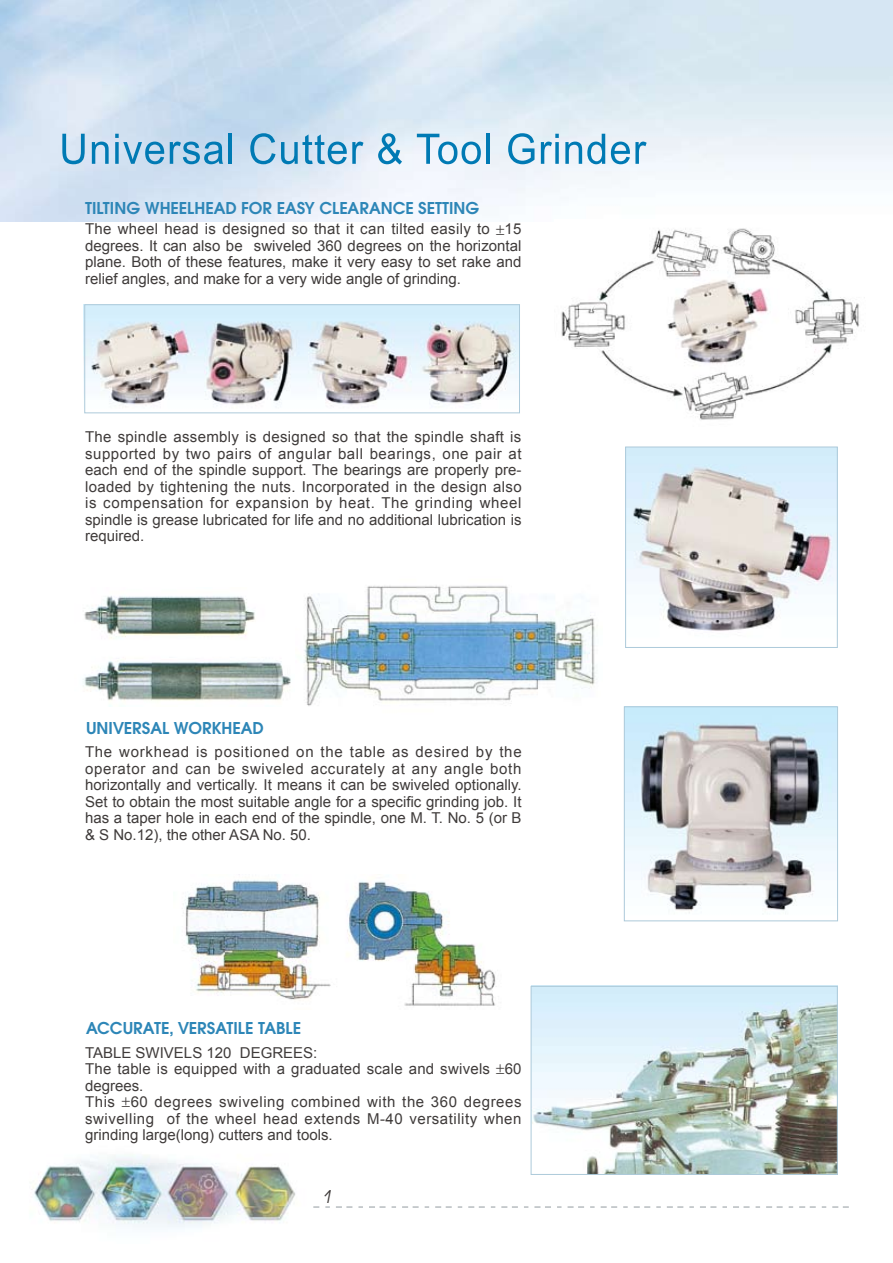
<style>
.page{position:relative;width:893px;height:1263px;background:#fff}
.page>*{position:absolute;margin:0;border:0;box-sizing:border-box;transform-origin:0 0}
.t1{font:600 18px "Avant Gar Got Itc TEE";color:#2d86b7}
.t2{font:italic 18px "Avant Garde IT Cby BT";color:#3f3b3a}
.t3{font:15px/16.5px "Arial";color:#3f3b3a;text-align:justify}
</style>
<div class="page">
<img style="left:0;top:0;width:893px;height:221px">
<svg style="left:313px;top:1207px;width:536px;height:1px"></svg>
<img style="left:33px;top:1155px;width:263px;height:73px">
<svg style="left:62px;top:134px;width:23px;height:30px"></svg>
<svg style="left:92px;top:142px;width:17px;height:22px"></svg>
<svg style="left:115px;top:134px;width:49px;height:30px"></svg>
<svg style="left:170px;top:142px;width:53px;height:22px"></svg>
<hr style="left:229px;top:134px;width:3px;height:30px;background:#007ab4">
<svg style="left:250px;top:133px;width:113px;height:31px;background:#97c4e0"></svg>
<svg style="left:378px;top:133px;width:24px;height:31px"></svg>
<svg style="left:417px;top:134px;width:64px;height:30px"></svg>
<hr style="left:486px;top:134px;width:4px;height:30px;background:#007ab4">
<svg style="left:508px;top:133px;width:26px;height:31px"></svg>
<svg style="left:541px;top:134px;width:18px;height:30px"></svg>
<svg style="left:555px;top:142px;width:4px;height:22px"></svg>
<svg style="left:565px;top:134px;width:40px;height:30px"></svg>
<svg style="left:611px;top:142px;width:36px;height:22px"></svg>
<img style="left:86px;top:306px;width:432px;height:100px">
<img style="left:83px;top:596px;width:208px;height:110px">
<img style="left:304px;top:585px;width:292px;height:121px">
<img style="left:183px;top:874px;width:314px;height:132px">
<img style="left:554px;top:219px;width:311px;height:201px">
<img style="left:533px;top:988px;width:303px;height:185px">
<div style="left:531px;top:986px;width:307px;height:189px;border:1px solid #adcada"></div>
<img style="left:626px;top:708px;width:210px;height:205px">
<div style="left:624px;top:706px;width:214px;height:215px;border:1px solid #adcada"></div>
<div style="left:84px;top:304px;width:436px;height:109px;border:1px solid #adcada"></div>
<img style="left:627px;top:449px;width:209px;height:182px">
<div style="left:625px;top:447px;width:213px;height:201px;border:1px solid #adcada"></div>
<p class="t1" style="left:85px;top:197px;width:396px">TILTING WHEELHEAD FOR EASY CLEARANCE SETTING</p>
<p class="t3" style="left:85px;top:221px;width:438px">The wheel head is designed so that it can tilted easily to 15 degrees. It can also be swiveled 360 degrees on the horizontal plane. Both of these features, make it very easy to set rake and relief angles, and make for a very wide angle of grinding.</p>
<p class="t3" style="left:85px;top:429px;width:438px">The spindle assembly is designed so that the spindle shaft is supported by two pairs of angular ball bearings, one pair at each end of the spindle support. The bearings are properly pre&shy;loaded by tightening the nuts. Incorporated in the design also is compensation for expansion by heat. The grinding wheel spindle is grease lubricated for life and no additional lubrication is required.</p>
<p class="t1" style="left:86px;top:718px;width:179px">UNIVERSAL WORKHEAD</p>
<p class="t3" style="left:85px;top:744px;width:438px">The workhead is positioned on the table as desired by the operator and can be swiveled accurately at any angle both horizontally and vertically. It means it can be swiveled optionally.<br>Set to obtain the most suitable angle for a specific grinding job. It has a taper hole in each end of the spindle, one M. T. No. 5 (or B &amp; S No.12), the other ASA No. 50.</p>
<p class="t1" style="left:86px;top:1017px;width:216px">ACCURATE, VERSATILE TABLE</p>
<p class="t3" style="left:85px;top:1044px;width:438px;text-align:left">TABLE SWIVELS 120 DEGREES:<br>The table is equipped with a graduated scale and swivels 60 degrees.<br>This 60 degrees swiveling combined with the 360 degrees swivelling of the wheel head extends M-40 versatility when grinding large(long) cutters and tools.</p>
<p class="t2" style="left:323px;top:1185px;width:12px">1</p>
</div>
